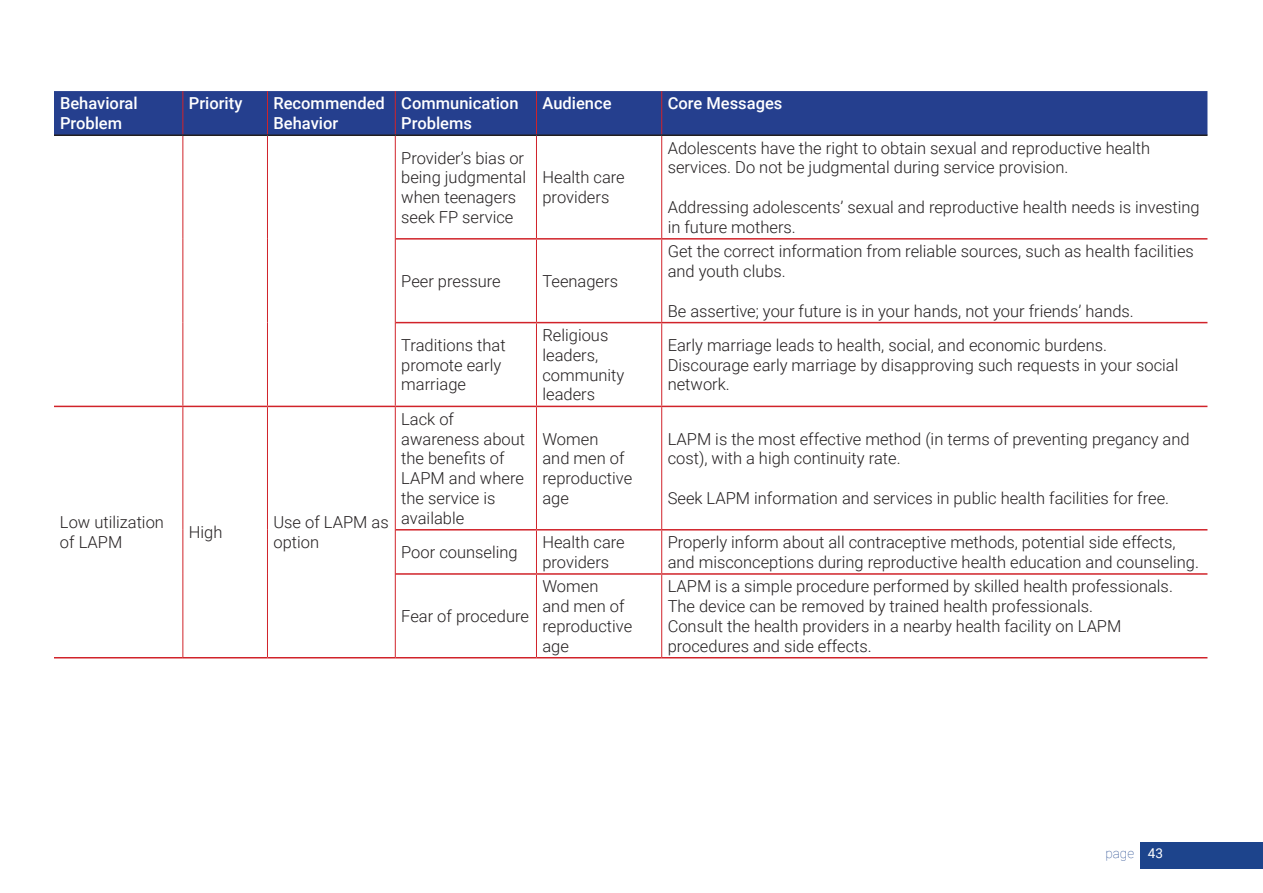
<style>
.page{position:relative;width:1263px;height:893px;background:#fff}
.page>*{position:absolute;margin:0;border:0;box-sizing:border-box;transform-origin:0 0}
.t1{font:300 16.5px/19.8px "Roboto";color:#231f20}
.t2{font:500 16.5px/19.8px "Roboto";color:#fff}
.t3{font:100 13.5px "Roboto";color:#1d448c}
.t4{font:13.5px "Roboto";color:#fff}
</style>
<div class="page">
<div style="left:1140px;top:842px;width:123px;height:26px;background:#1d448c"></div>
<div style="left:54px;top:91px;width:1153px;height:43px;background:#253f8e"></div>
<hr style="left:183px;top:91px;width:1px;height:43px;background:#d1232a">
<hr style="left:267px;top:91px;width:1px;height:43px;background:#d1232a">
<hr style="left:395px;top:91px;width:1px;height:43px;background:#d1232a">
<hr style="left:536px;top:91px;width:1px;height:43px;background:#d1232a">
<hr style="left:661px;top:91px;width:1px;height:43px;background:#d1232a">
<hr style="left:183px;top:136px;width:1px;height:103px;background:#d1232a">
<hr style="left:267px;top:136px;width:1px;height:103px;background:#d1232a">
<hr style="left:395px;top:136px;width:1px;height:103px;background:#d1232a">
<hr style="left:536px;top:136px;width:1px;height:102px;background:#d1232a">
<hr style="left:661px;top:136px;width:1px;height:102px;background:#d1232a">
<hr style="left:183px;top:239px;width:1px;height:84px;background:#d1232a">
<hr style="left:267px;top:239px;width:1px;height:84px;background:#d1232a">
<hr style="left:395px;top:239px;width:1px;height:84px;background:#d1232a">
<hr style="left:536px;top:240px;width:1px;height:82px;background:#d1232a">
<hr style="left:661px;top:240px;width:1px;height:82px;background:#d1232a">
<hr style="left:183px;top:323px;width:1px;height:83px;background:#d1232a">
<hr style="left:267px;top:323px;width:1px;height:83px;background:#d1232a">
<hr style="left:395px;top:323px;width:1px;height:83px;background:#d1232a">
<hr style="left:536px;top:323px;width:1px;height:83px;background:#d1232a">
<hr style="left:661px;top:323px;width:1px;height:83px;background:#d1232a">
<hr style="left:183px;top:407px;width:1px;height:123px;background:#d1232a">
<hr style="left:267px;top:407px;width:1px;height:123px;background:#d1232a">
<hr style="left:395px;top:407px;width:1px;height:123px;background:#d1232a">
<hr style="left:536px;top:407px;width:1px;height:122px;background:#d1232a">
<hr style="left:661px;top:407px;width:1px;height:122px;background:#d1232a">
<hr style="left:183px;top:530px;width:1px;height:44px;background:#d1232a">
<hr style="left:267px;top:530px;width:1px;height:44px;background:#d1232a">
<hr style="left:395px;top:530px;width:1px;height:44px;background:#d1232a">
<hr style="left:536px;top:530px;width:1px;height:43px;background:#d1232a">
<hr style="left:661px;top:530px;width:1px;height:43px;background:#d1232a">
<hr style="left:183px;top:574px;width:1px;height:83px;background:#d1232a">
<hr style="left:267px;top:574px;width:1px;height:83px;background:#d1232a">
<hr style="left:395px;top:574px;width:1px;height:83px;background:#d1232a">
<hr style="left:536px;top:575px;width:1px;height:82px;background:#d1232a">
<hr style="left:661px;top:575px;width:1px;height:82px;background:#d1232a">
<hr style="left:54px;top:134px;width:129px;height:2px;background:#231f20">
<hr style="left:183px;top:134px;width:84px;height:2px;background:#231f20">
<hr style="left:267px;top:134px;width:128px;height:2px;background:#231f20">
<hr style="left:395px;top:134px;width:141px;height:2px;background:#231f20">
<hr style="left:536px;top:134px;width:126px;height:2px;background:#231f20">
<hr style="left:662px;top:134px;width:545px;height:2px;background:#231f20">
<hr style="left:395px;top:238px;width:141px;height:2px;background:#d1232a">
<hr style="left:536px;top:238px;width:126px;height:2px;background:#d1232a">
<hr style="left:662px;top:238px;width:545px;height:2px;background:#d1232a">
<hr style="left:395px;top:322px;width:141px;height:1px;background:#d1232a">
<hr style="left:536px;top:322px;width:126px;height:1px;background:#d1232a">
<hr style="left:662px;top:322px;width:545px;height:1px;background:#d1232a">
<hr style="left:54px;top:406px;width:129px;height:1px;background:#d1232a">
<hr style="left:183px;top:406px;width:84px;height:1px;background:#d1232a">
<hr style="left:267px;top:406px;width:128px;height:1px;background:#d1232a">
<hr style="left:395px;top:406px;width:141px;height:1px;background:#d1232a">
<hr style="left:536px;top:406px;width:126px;height:1px;background:#d1232a">
<hr style="left:662px;top:406px;width:545px;height:1px;background:#d1232a">
<hr style="left:395px;top:529px;width:141px;height:1px;background:#d1232a">
<hr style="left:536px;top:529px;width:126px;height:1px;background:#d1232a">
<hr style="left:662px;top:529px;width:545px;height:1px;background:#d1232a">
<hr style="left:395px;top:573px;width:141px;height:2px;background:#d1232a">
<hr style="left:536px;top:573px;width:126px;height:2px;background:#d1232a">
<hr style="left:662px;top:573px;width:545px;height:2px;background:#d1232a">
<hr style="left:54px;top:657px;width:129px;height:1px;background:#d1232a">
<hr style="left:183px;top:657px;width:84px;height:1px;background:#d1232a">
<hr style="left:267px;top:657px;width:128px;height:1px;background:#d1232a">
<hr style="left:395px;top:657px;width:141px;height:1px;background:#d1232a">
<hr style="left:536px;top:657px;width:126px;height:1px;background:#d1232a">
<hr style="left:662px;top:657px;width:545px;height:1px;background:#d1232a">
<p class="t2" style="left:60px;top:93px;width:79px">Behavioral<br>Problem</p>
<p class="t2" style="left:189px;top:93px;width:55px">Priority</p>
<p class="t2" style="left:273px;top:93px;width:113px">Recommended<br>Behavior</p>
<p class="t2" style="left:401px;top:93px;width:119px">Communication<br>Problems</p>
<p class="t2" style="left:542px;top:93px;width:71px">Audience</p>
<p class="t2" style="left:668px;top:93px;width:116px">Core Messages</p>
<p class="t1" style="left:401px;top:147px;width:126px">Provider’s bias or being judgmental when teenagers seek FP service</p>
<p class="t1" style="left:668px;top:137px;width:484px">Adolescents have the right to obtain sexual and reproductive health services. Do not be judgmental during service provision.</p>
<p class="t1" style="left:668px;top:197px;width:533px">Addressing adolescents’ sexual and reproductive health needs is investing in future mothers.</p>
<p class="t1" style="left:542px;top:167px;width:84px">Health care providers</p>
<p class="t1" style="left:401px;top:271px;width:101px">Peer pressure</p>
<p class="t1" style="left:542px;top:271px;width:77px">Teenagers</p>
<p class="t1" style="left:668px;top:241px;width:528px">Get the correct information from reliable sources, such as health facilities and youth clubs.</p>
<p class="t1" style="left:668px;top:300px;width:468px">Be assertive; your future is in your hands, not your friends’ hands.</p>
<p class="t1" style="left:60px;top:512px;width:105px">Low utilization of LAPM</p>
<p class="t1" style="left:189px;top:522px;width:35px">High</p>
<p class="t1" style="left:273px;top:512px;width:117px">Use of LAPM as option</p>
<p class="t1" style="left:401px;top:334px;width:106px">Traditions that promote early marriage</p>
<p class="t1" style="left:542px;top:325px;width:83px">Religious leaders, community leaders</p>
<p class="t1" style="left:668px;top:334px;width:512px">Early marriage leads to health, social, and economic burdens.<br>Discourage early marriage by disapproving such requests in your social network.</p>
<p class="t1" style="left:401px;top:408px;width:125px">Lack of awareness about the benefits of<br>LAPM and where the service is available</p>
<p class="t1" style="left:542px;top:428px;width:91px">Women<br>and men of reproductive age</p>
<p class="t1" style="left:668px;top:428px;width:523px">LAPM is the most effective method (in terms of preventing pregancy and cost), with a high continuity rate.</p>
<p class="t1" style="left:668px;top:488px;width:503px">Seek LAPM information and services in public health facilities for free.</p>
<p class="t1" style="left:401px;top:542px;width:118px">Poor counseling</p>
<p class="t1" style="left:542px;top:532px;width:84px">Health care providers</p>
<p class="t1" style="left:668px;top:532px;width:533px">Properly inform about all contraceptive methods, potential side effects, and misconceptions during reproductive health education and counseling.</p>
<p class="t1" style="left:401px;top:606px;width:129px">Fear of procedure</p>
<p class="t1" style="left:542px;top:576px;width:91px">Women<br>and men of reproductive age</p>
<p class="t1" style="left:668px;top:576px;width:507px">LAPM is a simple procedure performed by skilled health professionals.<br>The device can be removed by trained health professionals.<br>Consult the health providers in a nearby health facility on LAPM procedures and side effects.</p>
<p class="t3" style="left:1105px;top:844px;width:30px">page</p>
<p class="t4" style="left:1148px;top:844px;width:17px">43</p>
</div>
